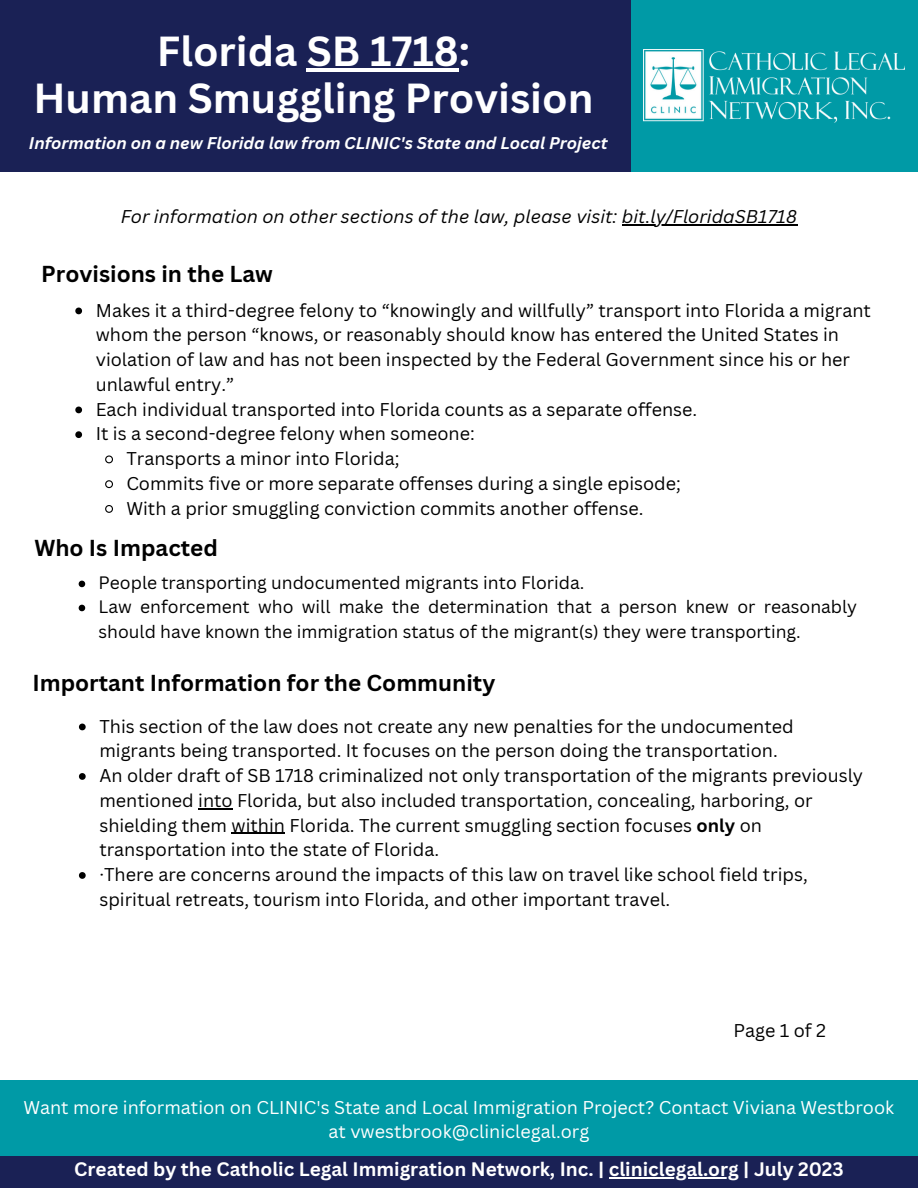
<style>
.page{position:relative;width:918px;height:1188px;background:#fff}
.page>*{position:absolute;margin:0;border:0;box-sizing:border-box;transform-origin:0 0}
.t1{font:700 40.95px "Canva Sans";color:#fff}
.t2{font:700 22.5px "Canva Sans";color:#000}
.t3{font:700 19.05px "Canva Sans";color:#fff}
.t4{font:18px/24.8px "Canva Sans";color:#000}
.t5{font:18px/24.8px "Canva Sans";color:#fff;text-align:center}
.t6{font:italic 18px "Canva Sans";color:#000}
.t7{font:17.55px/24px "Canva Sans";color:#000}
.t8{font:italic 700 16.5px "Canva Sans";color:#fff}
.s1{font-weight:700}
</style>
<div class="page">
<div style="left:0;top:0;width:637px;height:172px;background:#1a2155"></div>
<div style="left:0;top:1151px;width:918px;height:37px;background:#1a2155"></div>
<hr style="left:609px;top:1178px;width:130px;height:1px;background:#fff">
<div style="left:631px;top:0;width:287px;height:172px;background:#009aa6"></div>
<img style="left:644px;top:50px;width:261px;height:73px">
<hr style="left:307px;top:68px;width:152px;height:3px;background:#fff">
<div style="left:0;top:1080px;width:918px;height:75px;background:#009aa6"></div>
<svg style="left:75px;top:308px;width:7px;height:6px"></svg>
<svg style="left:75px;top:406px;width:8px;height:8px"></svg>
<svg style="left:75px;top:431px;width:7px;height:7px"></svg>
<svg style="left:105px;top:455px;width:8px;height:9px"></svg>
<svg style="left:105px;top:480px;width:8px;height:9px"></svg>
<svg style="left:105px;top:505px;width:8px;height:8px"></svg>
<svg style="left:78px;top:580px;width:8px;height:7px"></svg>
<svg style="left:79px;top:605px;width:6px;height:6px"></svg>
<svg style="left:79px;top:723px;width:7px;height:8px"></svg>
<svg style="left:79px;top:773px;width:7px;height:7px"></svg>
<hr style="left:198px;top:808px;width:35px;height:1px;background:#000">
<hr style="left:232px;top:833px;width:53px;height:1px;background:#000">
<svg style="left:78px;top:872px;width:8px;height:7px"></svg>
<hr style="left:622px;top:224px;width:175px;height:1px;background:#000">
<p class="t1" style="left:157px;top:22px;width:315px">Florida SB 1718:</p>
<p class="t1" style="left:33px;top:69px;width:562px">Human Smuggling Provision</p>
<p class="t8" style="left:29px;top:131px;width:580px">Information on a new Florida law from CLINIC's State and Local Project</p>
<p class="t6" style="left:121px;top:204px;width:678px">For information on other sections of the law, please visit: bit.ly/FloridaSB1718</p>
<p class="t2" style="left:41px;top:258px;width:233px">Provisions in the Law</p>
<p class="t4" style="left:96px;top:297px;width:777px">Makes it a third-degree felony to “knowingly and willfully” transport into Florida a migrant whom the person “knows, or reasonably should know has entered the United States in violation of law and has not been inspected by the Federal Government since his or her unlawful entry.”</p>
<p class="t4" style="left:96px;top:396px;width:603px">Each individual transported into Florida counts as a separate offense.</p>
<p class="t4" style="left:96px;top:421px;width:380px">It is a second-degree felony when someone:</p>
<p class="t4" style="left:126px;top:446px;width:275px">Transports a minor into Florida;</p>
<p class="t4" style="left:126px;top:470px;width:556px">Commits five or more separate offenses during a single episode;</p>
<p class="t4" style="left:126px;top:495px;width:519px">With a prior smuggling conviction commits another offense.</p>
<p class="t2" style="left:34px;top:532px;width:185px">Who Is Impacted</p>
<p class="t7" style="left:99px;top:571px;width:487px">People transporting undocumented migrants into Florida.</p>
<p class="t7" style="left:99px;top:595px;width:760px">Law enforcement who will make the determination that a person knew or reasonably should have known the immigration status of the migrant(s) they were transporting.</p>
<p class="t2" style="left:32px;top:667px;width:464px">Important Information for the Community</p>
<p class="t4" style="left:99px;top:713px;width:696px">This section of the law does not create any new penalties for the undocumented migrants being transported. It focuses on the person doing the transportation.</p>
<p class="t4" style="left:99px;top:763px;width:765px">An older draft of SB 1718 criminalized not only transportation of the migrants previously mentioned into Florida, but also included transportation, concealing, harboring, or shielding them within Florida. The current smuggling section focuses <span class="s1">only</span> on transportation into the state of Florida.</p>
<p class="t4" style="left:99px;top:862px;width:710px">·There are concerns around the impacts of this law on travel like school field trips, spiritual retreats, tourism into Florida, and other important travel.</p>
<p class="t4" style="left:733px;top:1017px;width:94px">Page 1 of 2</p>
<p class="t5" style="left:23px;top:1094px;width:872px">Want more information on CLINIC's State and Local Immigration Project? Contact Viviana Westbrook at vwestbrook@cliniclegal.org</p>
<p class="t3" style="left:74px;top:1156px;width:771px">Created by the Catholic Legal Immigration Network, Inc. | cliniclegal.org | July 2023</p>
</div>
